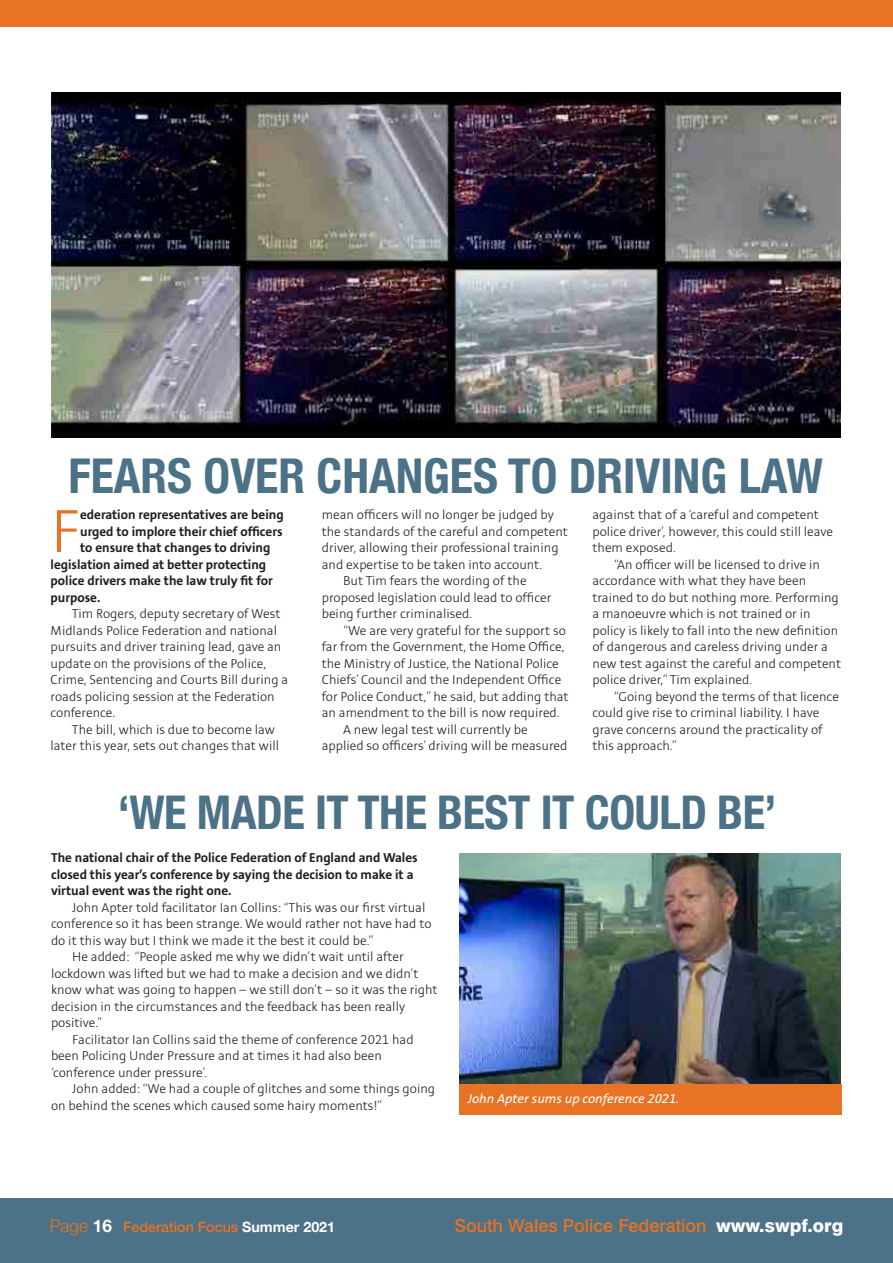
<style>
.page{position:relative;width:893px;height:1263px;background:#fff}
.page>*{position:absolute;margin:0;border:0;box-sizing:border-box;transform-origin:0 0}
.t1{font:300 67.35px "Stinnes Sans";color:#e87324}
.t2{font:700 condensed 48px "Helvetica Neue";color:#4c7287}
.t3{font:700 condensed 46.5px "Helvetica Neue";letter-spacing:-.01em;color:#4c7287}
.t4{font:500 18px "Swiss 721 BT";color:#e87324}
.t5{font:300 14.25px/16.5px "Stinnes Sans";color:#231f20}
.t6{font:700 14.25px/16.5px "Stinnes Sans";color:#231f20}
.t7{font:500 14.25px "Helvetica Neue";color:#e87324}
.t8{font:italic 14.25px "Stinnes Sans";color:#fff}
.s1{font-weight:300;font-size:17.25px}
.s2{font-weight:700;font-size:17.25px;color:#fff}
.s3{font-weight:700;color:#fff}
.s4{font-weight:800;color:#fff}
</style>
<div class="page">
<div style="left:0;top:1199px;width:893px;height:64px;background:#4c7287"></div>
<div style="left:0;top:0;width:893px;height:27px;background:#e87324"></div>
<img style="left:51px;top:93px;width:790px;height:344px">
<img style="left:459px;top:853px;width:382px;height:231px">
<div style="left:459px;top:1084px;width:383px;height:30px;background:#e87324"></div>
<p class="t2" style="left:69px;top:436px;width:756px">FEARS OVER CHANGES TO DRIVING LAW</p>
<p class="t5" style="left:322px;top:507px;width:248px">mean officers will no longer be judged by the standards of the careful and competent driver, allowing their professional training and expertise to be taken into account.</p>
<p class="t5" style="left:322px;top:573px;width:231px;text-indent:21px">But Tim fears the wording of the proposed legislation could lead to officer being further criminalised.</p>
<p class="t5" style="left:322px;top:622px;width:248px;text-indent:21px">“We are very grateful for the support so far from the Government, the Home Office, the Ministry of Justice, the National Police Chiefs’ Council and the Independent Office for Police Conduct,” he said, but adding that an amendment to the bill is now required.</p>
<p class="t5" style="left:322px;top:721px;width:247px;text-indent:21px">A new legal test will currently be applied so officers’ driving will be measured</p>
<p class="t1" style="left:51px;top:500px;width:31px">F</p>
<p class="t6" style="left:80px;top:507px;width:205px">ederation representatives are being</p>
<p class="t5" style="left:592px;top:507px;width:242px">against that of a ‘careful and competent police driver’, however, this could still leave them exposed.</p>
<p class="t5" style="left:592px;top:556px;width:250px;text-indent:21px">“An officer will be licensed to drive in accordance with what they have been trained to do but nothing more. Performing a manoeuvre which is not trained or in policy is likely to fall into the new definition of dangerous and careless driving under a new test against the careful and competent police driver,” Tim explained.</p>
<p class="t5" style="left:592px;top:688px;width:248px;text-indent:21px">“Going beyond the terms of that licence could give rise to criminal liability. I have grave concerns around the practicality of this approach.”</p>
<p class="t6" style="left:80px;top:523px;width:204px">urged to implore their chief officers</p>
<p class="t6" style="left:80px;top:540px;width:192px">to ensure that changes to driving</p>
<p class="t6" style="left:51px;top:556px;width:217px">legislation aimed at better protecting</p>
<p class="t6" style="left:51px;top:573px;width:224px">police drivers make the law truly fit for</p>
<p class="t6" style="left:51px;top:589px;width:51px">purpose.</p>
<p class="t5" style="left:51px;top:606px;width:239px;text-indent:21px">Tim Rogers, deputy secretary of West Midlands Police Federation and national pursuits and driver training lead, gave an update on the provisions of the Police, Crime, Sentencing and Courts Bill during a roads policing session at the Federation conference.</p>
<p class="t5" style="left:51px;top:721px;width:230px;text-align:right">The bill, which is due to become law later this year, sets out changes that will</p>
<p class="t3" style="left:118px;top:774px;width:660px">‘WE MADE IT THE BEST IT COULD BE’</p>
<p class="t6" style="left:51px;top:850px;width:368px">The national chair of the Police Federation of England and Wales closed this year’s conference by saying the decision to make it a virtual event was the right one.</p>
<p class="t5" style="left:51px;top:899px;width:382px;text-indent:21px">John Apter told facilitator Ian Collins: “This was our first virtual conference so it has been strange. We would rather not have had to do it this way but I think we made it the best it could be.”</p>
<p class="t5" style="left:51px;top:949px;width:388px;text-indent:21px">He added: “People asked me why we didn’t wait until after lockdown was lifted but we had to make a decision and we didn’t know what was going to happen – we still don’t – so it was the right decision in the circumstances and the feedback has been really positive.”</p>
<p class="t5" style="left:51px;top:1031px;width:364px;text-indent:21px">Facilitator Ian Collins said the theme of conference 2021 had been Policing Under Pressure and at times it had also been ‘conference under pressure’.</p>
<p class="t5" style="left:51px;top:1081px;width:386px;text-indent:21px">John added: “We had a couple of glitches and some things going on behind the scenes which caused some hairy moments!”</p>
<p class="t8" style="left:468px;top:1092px;width:213px">John Apter sums up conference 2021.</p>
<p class="t7" style="left:50px;top:1215px;width:287px"><span class="s1">Page</span> <span class="s2">16</span> Federation Focus <span class="s3">Summer 2021</span></p>
<p class="t4" style="left:454px;top:1214px;width:391px">South Wales Police Federation <span class="s4">www.swpf.org</span></p>
</div>
